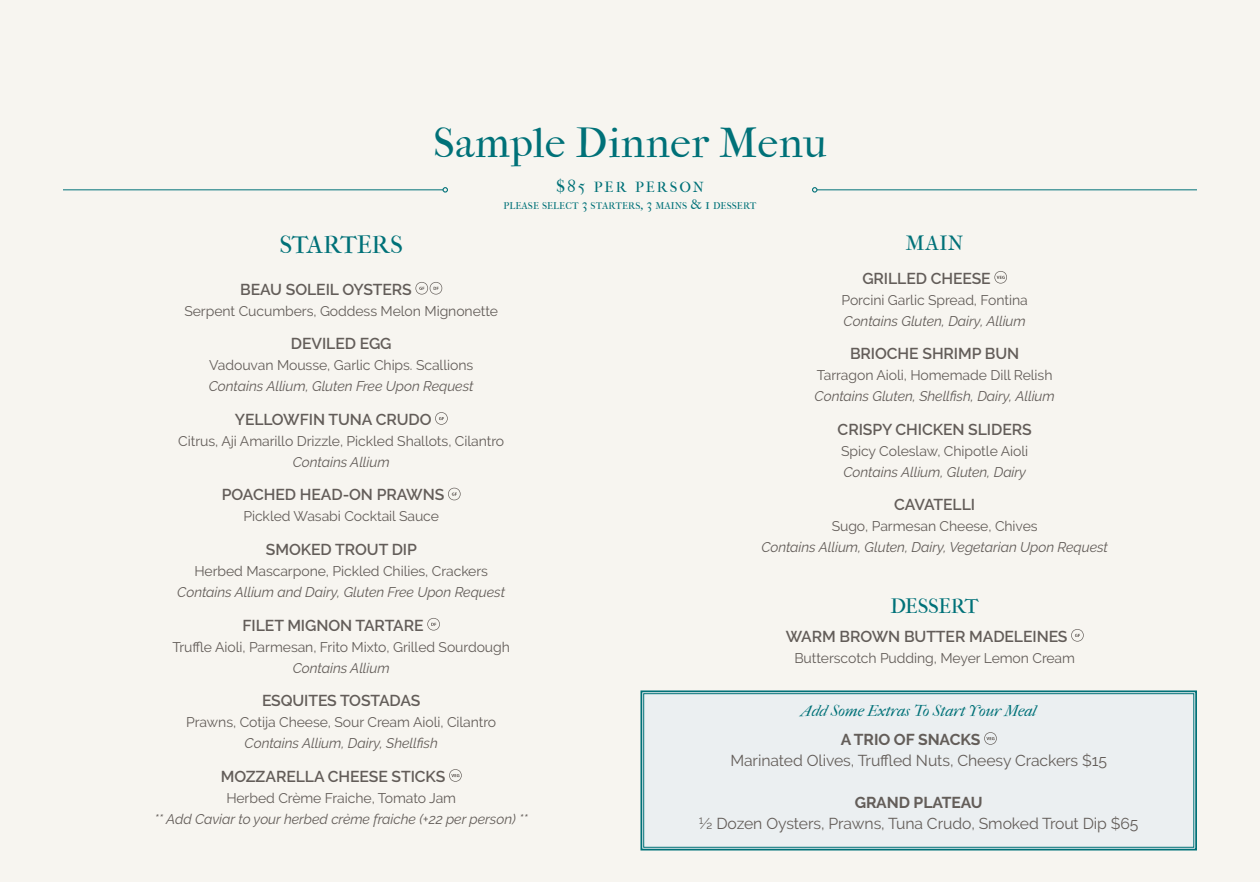
<style>
.page{position:relative;width:1260px;height:882px;background:#f7f5f0}
.page>*{position:absolute;margin:0;border:0;box-sizing:border-box;transform-origin:0 0}
.t1{font:42px "IM FELL French Canon Roman";letter-spacing:.01em;color:#007178}
.t2{font:21px "IM FELL French Canon Roman SC";letter-spacing:-.01em;color:#007178}
.t3{font:17.5px "IM FELL French Canon Roman SC";letter-spacing:-.005em;color:#007178}
.t4{font:600 15.75px "Raleway";letter-spacing:-.005em;color:#635d59}
.t5{font:15.75px/21px "Raleway";letter-spacing:-.005em;color:#635d59}
.t6{font:15.75px "IM FELL French Canon Italic";letter-spacing:-.005em;color:#007178}
.t7{font:700 15.75px "Raleway";letter-spacing:-.005em;color:#635d59}
.t8{font:14.7px "IM FELL French Canon Roman";letter-spacing:.14em;color:#007178}
.t9{font:14px/21px "Raleway";letter-spacing:-.005em;color:#635d59}
.t10{font:italic 14px/21px "Raleway";letter-spacing:-.005em;color:#635d59;text-align:center}
.t11{font:9.8px "IM FELL French Canon Roman";letter-spacing:.005em;color:#007178}
.s1{font-size:17.5px}
.s2{font-size:14px}
.s3{font-style:italic}
.s4{font-style:normal}
.s5{font-weight:700}
</style>
<div class="page">
<hr style="left:817px;top:190px;width:380px;height:1px;background:#007178">
<svg style="left:812px;top:187px;width:5px;height:6px"></svg>
<hr style="left:63px;top:190px;width:380px;height:1px;background:#007178">
<svg style="left:443px;top:187px;width:5px;height:6px"></svg>
<svg style="left:415px;top:282px;width:27px;height:13px"></svg>
<svg style="left:435px;top:412px;width:13px;height:13px"></svg>
<svg style="left:448px;top:488px;width:13px;height:12px"></svg>
<svg style="left:427px;top:618px;width:13px;height:13px"></svg>
<svg style="left:449px;top:769px;width:13px;height:13px"></svg>
<svg style="left:994px;top:271px;width:13px;height:13px"></svg>
<svg style="left:1071px;top:629px;width:13px;height:13px"></svg>
<div style="left:640px;top:690px;width:557px;height:161px;background:#ebeff1"></div>
<div style="left:643px;top:693px;width:551px;height:155px;border:1px solid #007178"></div>
<p class="t1" style="left:433px;top:118px;width:395px">Sample Dinner Menu</p>
<p class="t8" style="left:556px;top:179px;width:150px"><span class="s1">$85</span> PER PERSON</p>
<p class="t11" style="left:504px;top:200px;width:254px">PLEASE SELECT <span class="s2">3</span> STARTERS<span class="s2">, 3</span> MAINS <span class="s2">&amp; 1</span> DESSERT</p>
<p class="t2" style="left:279px;top:231px;width:125px">STARTERS</p>
<p class="t4" style="left:240px;top:280px;width:173px">BEAU SOLEIL OYSTERS</p>
<p class="t9" style="left:184px;top:300px;width:315px">Serpent Cucumbers, Goddess Melon Mignonette</p>
<p class="t4" style="left:291px;top:335px;width:102px">DEVILED EGG</p>
<p class="t9" style="left:209px;top:355px;width:266px">Vadouvan Mousse, Garlic Chips. Scallions<br><span class="s3">Contains Allium, Gluten Free Upon Request</span></p>
<p class="t4" style="left:235px;top:410px;width:198px">YELLOWFIN TUNA CRUDO</p>
<p class="t9" style="left:178px;top:430px;width:327px;text-align:center">Citrus, Aji Amarillo Drizzle, Pickled Shallots, Cilantro<br><span class="s3">Contains Allium</span></p>
<p class="t4" style="left:222px;top:486px;width:224px">POACHED HEAD-ON PRAWNS</p>
<p class="t9" style="left:243px;top:506px;width:197px">Pickled Wasabi Cocktail Sauce</p>
<p class="t4" style="left:266px;top:540px;width:152px">SMOKED TROUT DIP</p>
<p class="t10" style="left:177px;top:560px;width:329px"><span class="s4">Herbed Mascarpone, Pickled Chilies, Crackers<br></span>Contains Allium and Dairy, Gluten Free Upon Request</p>
<p class="t4" style="left:243px;top:616px;width:183px">FILET MIGNON TARTARE</p>
<p class="t9" style="left:173px;top:636px;width:339px;text-align:center">Truffle Aioli, Parmesan, Frito Mixto, Grilled Sourdough<br><span class="s3">Contains Allium</span></p>
<p class="t4" style="left:262px;top:692px;width:160px">ESQUITES TOSTADAS</p>
<p class="t9" style="left:186px;top:712px;width:312px;text-align:center">Prawns, Cotija Cheese, Sour Cream Aioli, Cilantro<br><span class="s3">Contains Allium, Dairy, Shellfish</span></p>
<p class="t4" style="left:221px;top:767px;width:226px">MOZZARELLA CHEESE STICKS</p>
<p class="t10" style="left:155px;top:787px;width:375px"><span class="s4">Herbed Crème Fraiche, Tomato Jam<br></span>** Add Caviar to your herbed crème fraiche (+22 per person) **</p>
<p class="t3" style="left:906px;top:232px;width:59px">MAIN</p>
<p class="t4" style="left:862px;top:269px;width:130px">GRILLED CHEESE</p>
<p class="t9" style="left:842px;top:289px;width:188px">Porcini Garlic Spread, Fontina<br><span class="s3">Contains Gluten, Dairy, Allium</span></p>
<p class="t4" style="left:850px;top:345px;width:171px">BRIOCHE SHRIMP BUN</p>
<p class="t10" style="left:815px;top:365px;width:242px;text-align:left"><span class="s4">Tarragon Aioli, Homemade Dill Relish<br></span>Contains Gluten, Shellfish, Dairy, Allium</p>
<p class="t4" style="left:838px;top:420px;width:196px">CRISPY CHICKEN SLIDERS</p>
<p class="t9" style="left:841px;top:440px;width:189px">Spicy Coleslaw, Chipotle Aioli<br><span class="s3">Contains Allium, Gluten, Dairy</span></p>
<p class="t4" style="left:894px;top:496px;width:82px">CAVATELLI</p>
<p class="t10" style="left:761px;top:516px;width:348px"><span class="s4">Sugo, Parmesan Cheese, Chives<br></span>Contains Allium, Gluten, Dairy, Vegetarian Upon Request</p>
<p class="t3" style="left:891px;top:594px;width:90px">DESSERT</p>
<p class="t4" style="left:786px;top:627px;width:283px">WARM BROWN BUTTER MADELEINES</p>
<p class="t9" style="left:794px;top:647px;width:282px">Butterscotch Pudding, Meyer Lemon Cream</p>
<p class="t6" style="left:801px;top:702px;width:237px">Add Some Extras To Start Your Meal</p>
<p class="t5" style="left:730px;top:729px;width:378px;text-indent:110px"><span class="s5">A TRIO OF SNACKS<br></span>Marinated Olives, Truffled Nuts, Cheesy Crackers $15</p>
<p class="t7" style="left:855px;top:793px;width:130px">GRAND PLATEAU</p>
<p class="t5" style="left:699px;top:813px;width:441px">½ Dozen Oysters, Prawns, Tuna Crudo, Smoked Trout Dip $65</p>
</div>
